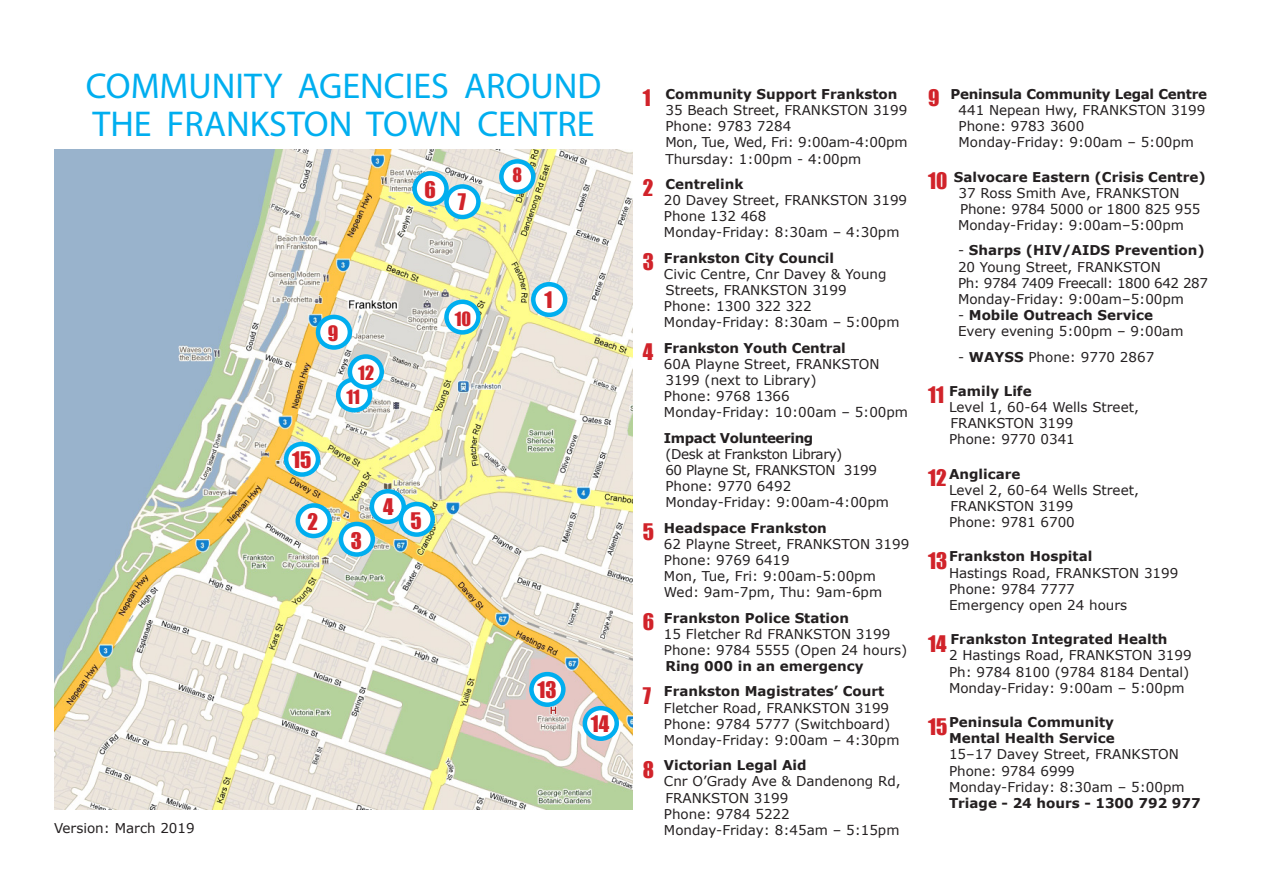
<style>
.page{position:relative;width:1263px;height:893px;background:#fff}
.page>*{position:absolute;margin:0;border:0;box-sizing:border-box;transform-origin:0 0}
.t1{font:36px/37.5px "Myriad Pro";color:#00aeef}
.t2{font:21px "Impact";color:#d1232a}
.t3{font:19.5px "Impact";color:#d1232a}
.t4{font:18px "Impact";color:#d1232a}
.t5{font:13.5px/16.2px "Verdana";color:#231f20}
.t6{font:700 13.5px "Verdana";color:#231f20}
.t7{font:13.5px "Verdana";letter-spacing:-.03em;color:#231f20}
.t8{font:13.5px/16.2px "Verdana";letter-spacing:-.02em;color:#231f20}
.t9{font:700 13.5px "Verdana";letter-spacing:-.02em;color:#231f20}
.t10{font:700 13.5px "Verdana";letter-spacing:-.03em;color:#231f20}
.s1{font-family:"Impact";font-weight:400;font-size:21px;color:#d1232a}
.s2{font-weight:700}
.s3{font-weight:400}
</style>
<div class="page">
<img style="left:54px;top:150px;width:578px;height:659px">
<svg style="left:372px;top:491px;width:32px;height:31px"></svg>
<div style="left:370px;top:489px;width:36px;height:35px;border:4px solid #00aeef;border-radius:50%"></div>
<svg style="left:533px;top:284px;width:32px;height:31px"></svg>
<div style="left:531px;top:282px;width:36px;height:35px;border:4px solid #00aeef;border-radius:50%"></div>
<svg style="left:298px;top:505px;width:32px;height:31px"></svg>
<div style="left:296px;top:503px;width:36px;height:35px;border:4px solid #00aeef;border-radius:50%"></div>
<svg style="left:341px;top:524px;width:32px;height:30px"></svg>
<div style="left:339px;top:522px;width:36px;height:35px;border:4px solid #00aeef;border-radius:50%"></div>
<svg style="left:401px;top:504px;width:32px;height:31px"></svg>
<div style="left:398px;top:502px;width:37px;height:35px;border:4px solid #00aeef;border-radius:50%"></div>
<svg style="left:415px;top:173px;width:31px;height:31px"></svg>
<div style="left:412px;top:171px;width:37px;height:35px;border:4px solid #00aeef;border-radius:50%"></div>
<svg style="left:446px;top:186px;width:32px;height:31px"></svg>
<div style="left:444px;top:184px;width:37px;height:35px;border:4px solid #00aeef;border-radius:50%"></div>
<svg style="left:501px;top:161px;width:32px;height:31px"></svg>
<div style="left:499px;top:159px;width:36px;height:35px;border:4px solid #00aeef;border-radius:50%"></div>
<svg style="left:446px;top:302px;width:32px;height:30px"></svg>
<div style="left:444px;top:300px;width:37px;height:35px;border:4px solid #00aeef;border-radius:50%"></div>
<svg style="left:338px;top:380px;width:32px;height:30px"></svg>
<div style="left:336px;top:377px;width:36px;height:35px;border:4px solid #00aeef;border-radius:50%"></div>
<svg style="left:350px;top:356px;width:32px;height:31px"></svg>
<div style="left:348px;top:354px;width:36px;height:35px;border:4px solid #00aeef;border-radius:50%"></div>
<svg style="left:318px;top:317px;width:32px;height:30px"></svg>
<div style="left:316px;top:315px;width:36px;height:35px;border:4px solid #00aeef;border-radius:50%"></div>
<svg style="left:286px;top:444px;width:32px;height:31px"></svg>
<div style="left:284px;top:442px;width:36px;height:35px;border:4px solid #00aeef;border-radius:50%"></div>
<svg style="left:531px;top:674px;width:32px;height:31px"></svg>
<div style="left:529px;top:672px;width:37px;height:35px;border:4px solid #00aeef;border-radius:50%"></div>
<svg style="left:585px;top:708px;width:32px;height:31px"></svg>
<div style="left:583px;top:706px;width:36px;height:35px;border:4px solid #00aeef;border-radius:50%"></div>
<p class="t1" style="left:86px;top:67px;width:517px">COMMUNITY AGENCIES AROUND<br>THE FRANKSTON TOWN CENTRE</p>
<p class="t5" style="left:54px;top:820px;width:142px">Version: March 2019</p>
<p class="t2" style="left:424px;top:174px;width:13px">6</p>
<p class="t2" style="left:458px;top:185px;width:10px">7</p>
<p class="t3" style="left:328px;top:318px;width:12px">9</p>
<p class="t4" style="left:358px;top:359px;width:17px">12</p>
<p class="t4" style="left:346px;top:383px;width:15px">11</p>
<p class="t2" style="left:292px;top:443px;width:21px">15</p>
<p class="t2" style="left:308px;top:506px;width:12px">2</p>
<p class="t2" style="left:351px;top:524px;width:13px">3</p>
<p class="t2" style="left:383px;top:490px;width:12px">4</p>
<p class="t2" style="left:410px;top:504px;width:13px">5</p>
<p class="t4" style="left:455px;top:305px;width:18px">10</p>
<p class="t4" style="left:513px;top:161px;width:11px">8</p>
<p class="t2" style="left:544px;top:283px;width:10px">1</p>
<p class="t2" style="left:537px;top:674px;width:21px">13</p>
<p class="t2" style="left:591px;top:708px;width:20px">14</p>
<p class="t6" style="left:643px;top:84px;width:256px"><span class="s1">1</span> Community Support Frankston</p>
<p class="t5" style="left:665px;top:102px;width:243px">35 Beach Street, FRANKSTON 3199</p>
<p class="t5" style="left:665px;top:118px;width:127px">Phone: 9783 7284</p>
<p class="t8" style="left:665px;top:134px;width:244px">Mon, Tue, Wed, Fri: 9:00am-4:00pm<br>Thursday: 1:00pm - 4:00pm</p>
<p class="t6" style="left:643px;top:174px;width:102px"><span class="s1">2</span> Centrelink</p>
<p class="t5" style="left:664px;top:192px;width:245px">20 Davey Street, FRANKSTON 3199</p>
<p class="t5" style="left:664px;top:208px;width:104px">Phone 132 468</p>
<p class="t5" style="left:664px;top:224px;width:237px">Monday-Friday: 8:30am – 4:30pm</p>
<p class="t6" style="left:643px;top:248px;width:193px"><span class="s1">3</span> Frankston City Council</p>
<p class="t5" style="left:664px;top:266px;width:224px">Civic Centre, Cnr Davey &amp; Young<br>Streets, FRANKSTON 3199</p>
<p class="t5" style="left:664px;top:298px;width:149px">Phone: 1300 322 322</p>
<p class="t5" style="left:664px;top:314px;width:237px">Monday-Friday: 8:30am – 5:00pm</p>
<p class="t6" style="left:643px;top:338px;width:204px"><span class="s1">4</span> Frankston Youth Central</p>
<p class="t5" style="left:664px;top:356px;width:217px">60A Playne Street, FRANKSTON<br>3199 (next to Library)</p>
<p class="t5" style="left:664px;top:388px;width:127px">Phone: 9768 1366</p>
<p class="t5" style="left:664px;top:404px;width:246px">Monday-Friday: 10:00am – 5:00pm</p>
<p class="t10" style="left:664px;top:428px;width:151px">Impact Volunteering</p>
<p class="t7" style="left:665px;top:445px;width:178px">(Desk at Frankston Library)</p>
<p class="t7" style="left:665px;top:461px;width:213px">60 Playne St, FRANKSTON 3199</p>
<p class="t5" style="left:665px;top:478px;width:127px">Phone: 9770 6492</p>
<p class="t5" style="left:665px;top:494px;width:225px">Monday-Friday: 9:00am-4:00pm</p>
<p class="t6" style="left:643px;top:518px;width:185px"><span class="s1">5</span> Headspace Frankston</p>
<p class="t5" style="left:664px;top:536px;width:247px">62 Playne Street, FRANKSTON 3199</p>
<p class="t5" style="left:664px;top:552px;width:127px">Phone: 9769 6419</p>
<p class="t5" style="left:664px;top:568px;width:213px">Mon, Tue, Fri: 9:00am-5:00pm</p>
<p class="t5" style="left:664px;top:584px;width:220px">Wed: 9am-7pm, Thu: 9am-6pm</p>
<p class="t6" style="left:643px;top:608px;width:208px"><span class="s1">6</span> Frankston Police Station</p>
<p class="t5" style="left:664px;top:626px;width:228px">15 Fletcher Rd FRANKSTON 3199</p>
<p class="t5" style="left:664px;top:642px;width:245px">Phone: 9784 5555 (Open 24 hours)<br><span class="s2">Ring 000 in an emergency</span></p>
<p class="t6" style="left:643px;top:682px;width:243px"><span class="s1">7</span> Frankston Magistrates’ Court</p>
<p class="t5" style="left:664px;top:699px;width:227px">Fletcher Road, FRANKSTON 3199</p>
<p class="t5" style="left:664px;top:716px;width:228px">Phone: 9784 5777 (Switchboard)</p>
<p class="t5" style="left:664px;top:732px;width:237px">Monday-Friday: 9:00am – 4:30pm</p>
<p class="t6" style="left:643px;top:756px;width:165px"><span class="s1">8</span> Victorian Legal Aid</p>
<p class="t5" style="left:664px;top:773px;width:238px">Cnr O’Grady Ave &amp; Dandenong Rd,<br>FRANKSTON 3199</p>
<p class="t5" style="left:664px;top:806px;width:127px">Phone: 9784 5222</p>
<p class="t5" style="left:664px;top:822px;width:237px">Monday-Friday: 8:45am – 5:15pm</p>
<p class="t9" style="left:928px;top:84px;width:281px"><span class="s1">9</span> Peninsula Community Legal Centre</p>
<p class="t5" style="left:958px;top:102px;width:248px">441 Nepean Hwy, FRANKSTON 3199</p>
<p class="t5" style="left:958px;top:118px;width:127px">Phone: 9783 3600</p>
<p class="t5" style="left:958px;top:134px;width:237px">Monday-Friday: 9:00am – 5:00pm</p>
<p class="t6" style="left:928px;top:167px;width:279px"><span class="s1">10</span> Salvocare Eastern (Crisis Centre)</p>
<p class="t5" style="left:958px;top:185px;width:243px">37 Ross Smith Ave, FRANKSTON<br>Phone: 9784 5000 or 1800 825 955</p>
<p class="t5" style="left:958px;top:217px;width:228px">Monday-Friday: 9:00am–5:00pm</p>
<p class="t6" style="left:958px;top:241px;width:248px"><span class="s3">-</span> Sharps (HIV/AIDS Prevention)</p>
<p class="t5" style="left:958px;top:258px;width:204px">20 Young Street, FRANKSTON</p>
<p class="t7" style="left:958px;top:274px;width:251px">Ph: 9784 7409 Freecall: 1800 642 287</p>
<p class="t5" style="left:958px;top:291px;width:228px">Monday-Friday: 9:00am–5:00pm</p>
<p class="t6" style="left:958px;top:306px;width:196px"><span class="s3">-</span> Mobile Outreach Service</p>
<p class="t5" style="left:958px;top:323px;width:227px">Every evening 5:00pm – 9:00am</p>
<p class="t5" style="left:958px;top:348px;width:198px">- <span class="s2">WAYSS</span> Phone: 9770 2867</p>
<p class="t6" style="left:928px;top:381px;width:105px"><span class="s1">11</span> Family Life</p>
<p class="t5" style="left:949px;top:399px;width:191px">Level 1, 60-64 Wells Street,<br>FRANKSTON 3199</p>
<p class="t5" style="left:949px;top:431px;width:127px">Phone: 9770 0341</p>
<p class="t6" style="left:928px;top:464px;width:94px"><span class="s1">12</span> Anglicare</p>
<p class="t5" style="left:949px;top:482px;width:191px">Level 2, 60-64 Wells Street,<br>FRANKSTON 3199</p>
<p class="t5" style="left:949px;top:514px;width:127px">Phone: 9781 6700</p>
<p class="t6" style="left:928px;top:547px;width:166px"><span class="s1">13</span>Frankston Hospital</p>
<p class="t5" style="left:949px;top:564px;width:231px">Hastings Road, FRANKSTON 3199</p>
<p class="t5" style="left:949px;top:581px;width:127px">Phone: 9784 7777</p>
<p class="t5" style="left:949px;top:597px;width:180px">Emergency open 24 hours</p>
<p class="t6" style="left:928px;top:630px;width:241px"><span class="s1">14</span> Frankston Integrated Health</p>
<p class="t5" style="left:949px;top:647px;width:244px">2 Hastings Road, FRANKSTON 3199</p>
<p class="t5" style="left:949px;top:663px;width:242px">Ph: 9784 8100 (9784 8184 Dental)</p>
<p class="t5" style="left:949px;top:680px;width:237px">Monday-Friday: 9:00am – 5:00pm</p>
<p class="t6" style="left:928px;top:713px;width:187px"><span class="s1">15</span>Peninsula Community</p>
<p class="t6" style="left:949px;top:729px;width:167px">Mental Health Service</p>
<p class="t5" style="left:949px;top:746px;width:231px">15–17 Davey Street, FRANKSTON</p>
<p class="t5" style="left:949px;top:762px;width:127px">Phone: 9784 6999</p>
<p class="t5" style="left:949px;top:779px;width:237px">Monday-Friday: 8:30am – 5:00pm</p>
<p class="t6" style="left:949px;top:794px;width:253px">Triage - 24 hours - 1300 792 977</p>
</div>
